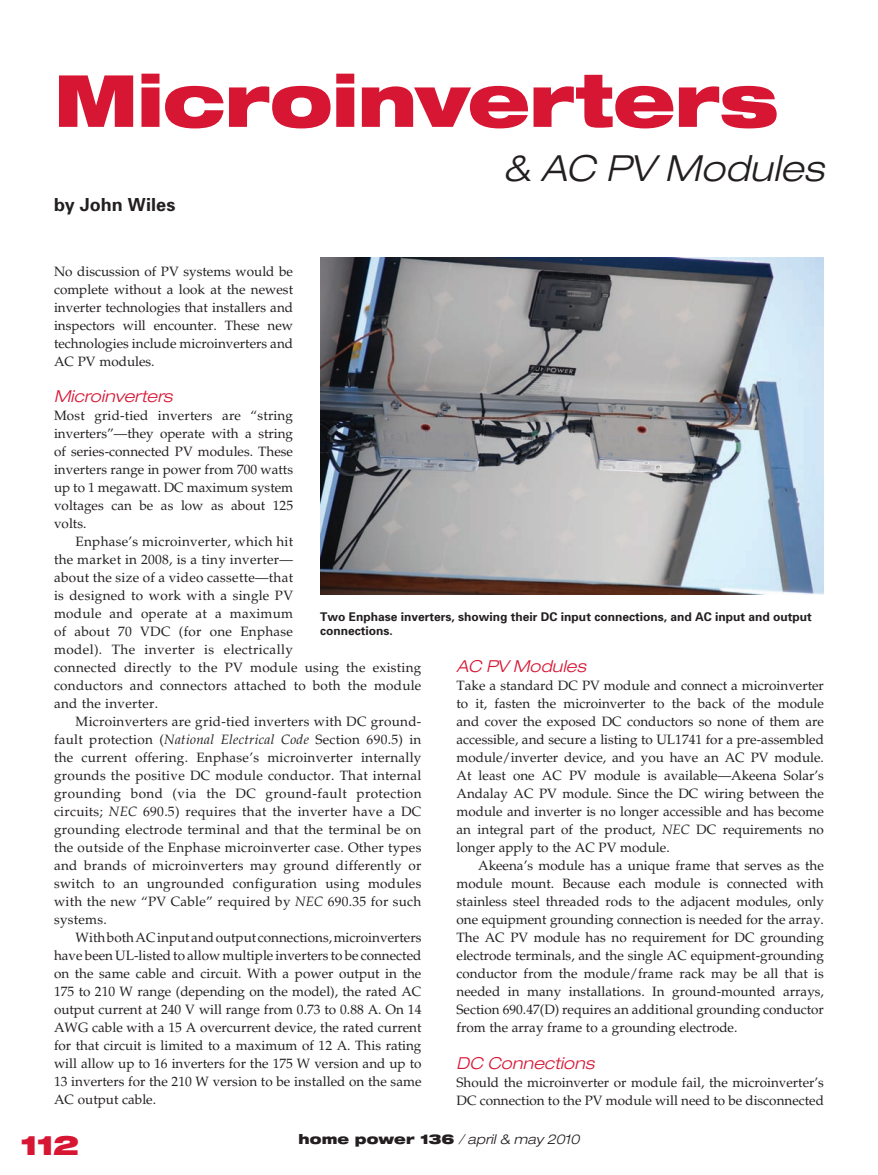
<style>
.page{position:relative;width:878px;height:1175px;background:#fff}
.page>*{position:absolute;margin:0;border:0;box-sizing:border-box;transform-origin:0 0}
.t1{font:900 expanded 72px "Helvetica Neue";letter-spacing:-.015em;color:#d71634}
.t2{font:italic 300 expanded 36px "Helvetica Neue";letter-spacing:.01em;color:#231f20}
.t3{font:900 expanded 27px "Helvetica Neue";color:#d71634}
.t4{font:700 18px "Univers";letter-spacing:.005em;color:#231f20}
.t5{font:italic 300 expanded 16.5px "Helvetica Neue";letter-spacing:.01em;color:#d71634}
.t6{font:13.5px/18px "Palatino";letter-spacing:.01em;color:#231f20;text-align:justify}
.t7{font:italic 300 expanded 13.5px "Helvetica Neue";letter-spacing:-.005em;color:#231f20}
.t8{font:700 12px/14.2px "Univers";color:#231f20}
.s1{font-style:italic}
.s2{font-weight:900;font-style:normal}
</style>
<div class="page">
<img style="left:320px;top:258px;width:504px;height:337px">
<h1 class="t1" style="left:54px;top:54px;width:725px">Microinverters</h1>
<h2 class="t2" style="left:502px;top:147px;width:323px">&amp; AC PV Modules</h2>
<h3 class="t4" style="left:54px;top:193px;width:123px">by John Wiles</h3>
<p class="t6" style="left:54px;top:263px;width:240px">No discussion of PV systems would be complete without a look at the newest inverter technologies that installers and inspectors will encounter. These new technologies include microinverters and AC PV modules.</p>
<p class="t5" style="left:54px;top:386px;width:120px">Microinverters</p>
<p class="t6" style="left:54px;top:407px;width:240px">Most grid-tied inverters are “string inverters”—they operate with a string of series-connected PV modules. These inverters range in power from 700 watts up to 1 megawatt. DC maximum system voltages can be as low as about 125 volts.</p>
<p class="t6" style="left:54px;top:533px;width:369px;text-align:left;text-indent:22px">Enphase’s microinverter, which hit<br>the market in 2008, is a tiny inverter—<br>about the size of a video cassette—that<br>is designed to work with a single PV<br>module and operate at a maximum<br>of about 70 VDC (for one Enphase<br>model). The inverter is electrically<br>connected directly to the PV module using the existing conductors and connectors attached to both the module and the inverter.</p>
<p class="t6" style="left:54px;top:713px;width:369px;text-indent:22px">Microinverters are grid-tied inverters with DC ground&shy;fault protection (<span class="s1">National Electrical Code</span> Section 690.5) in the current offering. Enphase’s microinverter internally grounds the positive DC module conductor. That internal grounding bond (via the DC ground-fault protection circuits; <span class="s1">NEC</span> 690.5) requires that the inverter have a DC grounding electrode terminal and that the terminal be on the outside of the Enphase microinverter case. Other types and brands of microinverters may ground differently or switch to an ungrounded configuration using modules with the new “PV Cable” required by <span class="s1">NEC</span> 690.35 for such systems.</p>
<p class="t6" style="left:54px;top:929px;width:369px;text-indent:22px">With both AC input and output connections, microinverters have been UL-listed to allow multiple inverters to be connected on the same cable and circuit. With a power output in the 175 to 210 W range (depending on the model), the rated AC output current at 240 V will range from 0.73 to 0.88 A. On 14<br>AWG cable with a 15 A overcurrent device, the rated current for that circuit is limited to a maximum of 12 A. This rating will allow up to 16 inverters for the 175 W version and up to 13 inverters for the 210 W version to be installed on the same AC output cable.</p>
<p class="t7" style="left:298px;top:1131px;width:282px"><span class="s2">home power 136</span> / april &amp; may 2010</p>
<p class="t8" style="left:320px;top:609px;width:493px">Two Enphase inverters, showing their DC input connections, and AC input and output connections.</p>
<p class="t5" style="left:456px;top:656px;width:131px">AC PV Modules</p>
<p class="t6" style="left:456px;top:677px;width:369px">Take a standard DC PV module and connect a microinverter to it, fasten the microinverter to the back of the module and cover the exposed DC conductors so none of them are accessible, and secure a listing to UL1741 for a pre-assembled module/inverter device, and you have an AC PV module.<br>At least one AC PV module is available—Akeena Solar’s Andalay AC PV module. Since the DC wiring between the module and inverter is no longer accessible and has become an integral part of the product, <span class="s1">NEC</span> DC requirements no longer apply to the AC PV module.</p>
<p class="t6" style="left:456px;top:857px;width:369px;text-indent:22px">Akeena’s module has a unique frame that serves as the module mount. Because each module is connected with stainless steel threaded rods to the adjacent modules, only one equipment grounding connection is needed for the array.<br>The AC PV module has no requirement for DC grounding electrode terminals, and the single AC equipment-grounding conductor from the module/frame rack may be all that is needed in many installations. In ground-mounted arrays, Section 690.47(D) requires an additional grounding conductor from the array frame to a grounding electrode.</p>
<p class="t5" style="left:456px;top:1052px;width:139px">DC Connections</p>
<p class="t6" style="left:456px;top:1073px;width:369px">Should the microinverter or module fail, the microinverter’s<br>DC connection to the PV module will need to be disconnected</p>
<h3 class="t3" style="left:20px;top:1128px;width:61px">112</h3>
</div>
